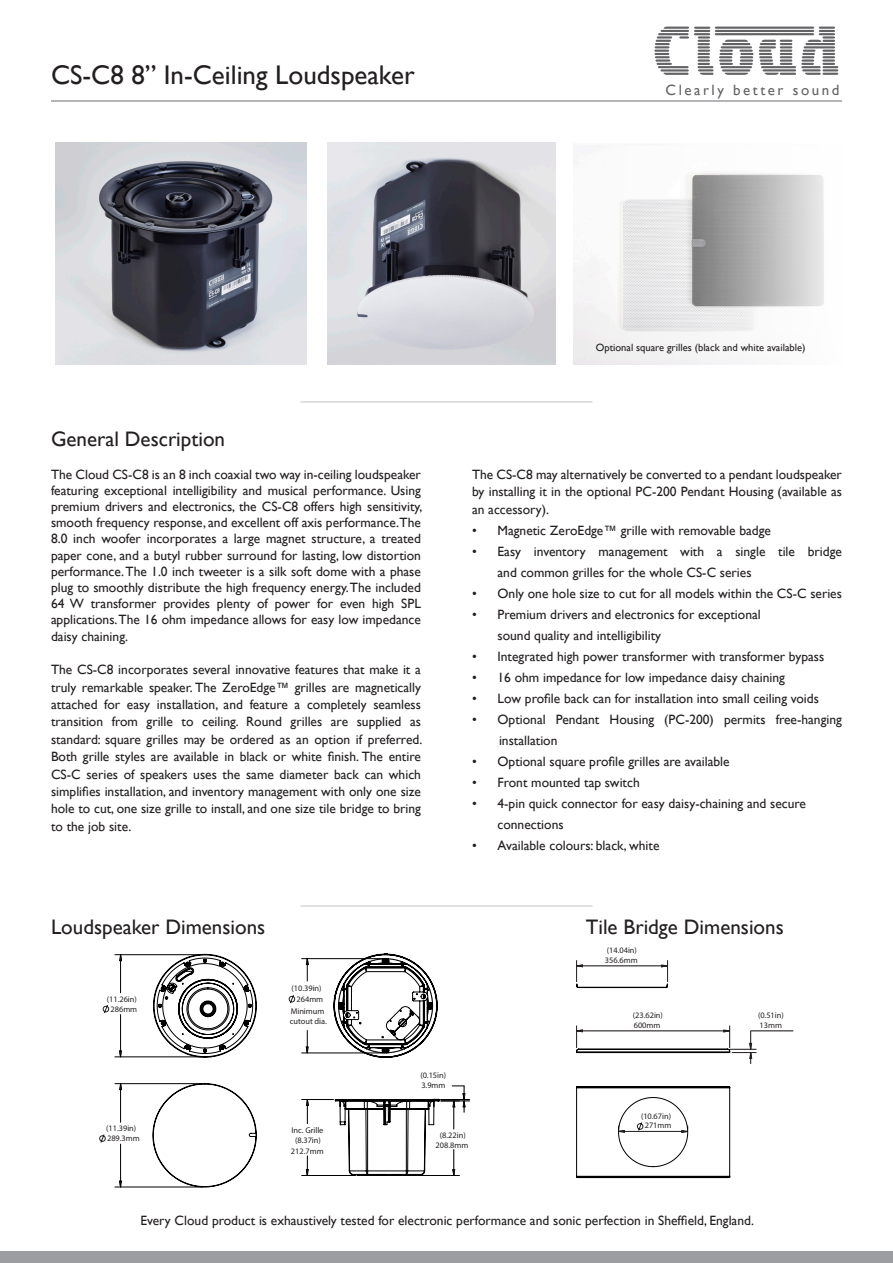
<style>
.page{position:relative;width:893px;height:1263px;background:#fff}
.page>*{position:absolute;margin:0;border:0;box-sizing:border-box;transform-origin:0 0}
.Heading{font:27px "Gill Sans";color:#231f20}
.Sub_Heading{font:21px "Gill Sans";color:#231f20}
.t1{font:15px "Gill Sans";letter-spacing:.17em;color:#636366}
.Normal{font:13.5px/17.4px "Gill Sans";color:#231f20}
.Normal-2{font:10.5px "Gill Sans";color:#231f20}
.t2{font:8.4px/9.3px "Trade Gothic";color:#231f20;text-align:center}
</style>
<div class="page">
<svg style="left:654px;top:27px;width:184px;height:48px"></svg>
<hr style="left:51px;top:100px;width:791px;height:2px;background:#9b9da0">
<div style="left:0;top:1252px;width:893px;height:11px;background:#9b9da0"></div>
<hr style="left:300px;top:906px;width:292px;height:1px;background:#c2c3c6">
<svg style="left:288px;top:995px;width:7px;height:9px"></svg>
<svg style="left:99px;top:1134px;width:7px;height:9px"></svg>
<svg style="left:103px;top:1005px;width:6px;height:9px"></svg>
<hr style="left:302px;top:1052px;width:81px;height:1px;background:#000">
<hr style="left:302px;top:958px;width:81px;height:1px;background:#000">
<hr style="left:115px;top:1083px;width:87px;height:1px;background:#000">
<hr style="left:115px;top:1187px;width:87px;height:1px;background:#000">
<hr style="left:115px;top:954px;width:87px;height:1px;background:#000">
<hr style="left:115px;top:1056px;width:87px;height:1px;background:#000">
<svg style="left:306px;top:958px;width:3px;height:96px"></svg>
<svg style="left:119px;top:954px;width:3px;height:234px"></svg>
<svg style="left:152px;top:1083px;width:105px;height:105px"></svg>
<hr style="left:302px;top:1175px;width:54px;height:1px;background:#000">
<hr style="left:302px;top:1099px;width:31px;height:1px;background:#000">
<svg style="left:306px;top:1156px;width:3px;height:19px"></svg>
<svg style="left:306px;top:1100px;width:3px;height:24px"></svg>
<svg style="left:333px;top:905px;width:137px;height:347px"></svg>
<hr style="left:751px;top:1030px;width:42px;height:1px;background:#231f20">
<svg style="left:576px;top:960px;width:180px;height:218px"></svg>
<svg style="left:153px;top:953px;width:104px;height:105px"></svg>
<hr style="left:300px;top:401px;width:292px;height:1px;background:#c2c3c6">
<img style="left:56px;top:142px;width:250px;height:222px">
<img style="left:327px;top:143px;width:229px;height:221px">
<img style="left:573px;top:145px;width:251px;height:220px">
<p class="Heading" style="left:51px;top:59px;width:365px">CS-C8 8” In-Ceiling Loudspeaker</p>
<p class="t1" style="left:666px;top:81px;width:175px">Clearly better sound</p>
<p class="Normal-2" style="left:596px;top:341px;width:211px">Optional square grilles (black and white available)</p>
<p class="Sub_Heading" style="left:51px;top:427px;width:176px">General Description</p>
<p class="Normal" style="left:51px;top:466px;width:373px;line-height:16.2px;text-align:justify">The Cloud CS-C8 is an 8 inch coaxial two way in-ceiling loudspeaker featuring exceptional intelligibility and musical performance. Using premium drivers and electronics, the CS-C8 offers high sensitivity, smooth frequency response, and excellent off axis performance.The 8.0 inch woofer incorporates a large magnet structure, a treated paper cone, and a butyl rubber surround for lasting, low distortion performance. The 1.0 inch tweeter is a silk soft dome with a phase plug to smoothly distribute the high frequency energy. The included 64 W transformer provides plenty of power for even high SPL applications. The 16 ohm impedance allows for easy low impedance daisy chaining.</p>
<p class="Normal" style="left:51px;top:661px;width:373px;text-align:justify">The CS-C8 incorporates several innovative features that make it a truly remarkable speaker. The ZeroEdge™ grilles are magnetically attached for easy installation, and feature a completely seamless transition from grille to ceiling. Round grilles are supplied as standard: square grilles may be ordered as an option if preferred.<br>Both grille styles are available in black or white finish. The entire CS-C series of speakers uses the same diameter back can which simplifies installation, and inventory management with only one size hole to cut, one size grille to install, and one size tile bridge to bring to the job site.</p>
<p class="Normal" style="left:472px;top:466px;width:371px;text-align:justify">The CS-C8 may alternatively be converted to a pendant loudspeaker by installing it in the optional PC-200 Pendant Housing (available as an accessory).</p>
<p class="Normal" style="left:472px;top:522px;width:301px">• Magnetic ZeroEdge™ grille with removable badge</p>
<p class="Normal" style="left:497px;top:541px;width:346px;line-height:21px;text-indent:-26px">• Easy inventory management with a single tile bridge and common grilles for the whole CS-C series</p>
<p class="Normal" style="left:472px;top:585px;width:371px">• Only one hole size to cut for all models within the CS-C series</p>
<p class="Normal" style="left:497px;top:604px;width:265px;line-height:21px;text-indent:-26px">• Premium drivers and electronics for exceptional sound quality and intelligibility</p>
<p class="Normal" style="left:472px;top:648px;width:354px">• Integrated high power transformer with transformer bypass</p>
<p class="Normal" style="left:472px;top:669px;width:314px">• 16 ohm impedance for low impedance daisy chaining</p>
<p class="Normal" style="left:472px;top:690px;width:348px">• Low profile back can for installation into small ceiling voids</p>
<p class="Normal" style="left:499px;top:709px;width:344px;line-height:21px;text-indent:-27px">• Optional Pendant Housing (PC-200) permits free-hanging installation</p>
<p class="Normal" style="left:472px;top:753px;width:259px">• Optional square profile grilles are available</p>
<p class="Normal" style="left:472px;top:774px;width:169px">• Front mounted tap switch</p>
<p class="Normal" style="left:497px;top:793px;width:310px;line-height:21px;text-indent:-26px">• 4-pin quick connector for easy daisy-chaining and secure connections</p>
<p class="Normal" style="left:472px;top:837px;width:189px">• Available colours: black, white</p>
<p class="Sub_Heading" style="left:51px;top:915px;width:216px">Loudspeaker Dimensions</p>
<p class="t2" style="left:107px;top:993px;width:32px;line-height:10.6px">(11.26in)<br>286mm</p>
<p class="t2" style="left:291px;top:982px;width:35px;line-height:11.6px">(10.39in)<br>264mm<br>Minimum</p>
<p class="t2" style="left:290px;top:1016px;width:39px">cutout dia.</p>
<p class="t2" style="left:420px;top:1071px;width:27px;text-align:left">(0.15in)<br>3.9mm</p>
<p class="Sub_Heading" style="left:586px;top:915px;width:200px">Tile Bridge Dimensions</p>
<p class="t2" style="left:605px;top:946px;width:34px;text-align:left">(14.04in)<br>356.6mm</p>
<p class="t2" style="left:633px;top:1011px;width:32px;text-align:left">(23.62in)<br>600mm</p>
<p class="t2" style="left:758px;top:1011px;width:27px;text-align:left">(0.51in)<br>13mm</p>
<p class="t2" style="left:106px;top:1123px;width:35px;line-height:9.9px;text-align:left">(11.39in)<br>289.3mm</p>
<p class="t2" style="left:291px;top:1125px;width:34px;line-height:10.4px">Inc. Grille (8.37in)<br>212.7mm</p>
<p class="t2" style="left:436px;top:1131px;width:34px">(8.22in)<br>208.8mm</p>
<p class="t2" style="left:641px;top:1111px;width:32px">(10.67in)<br>271mm</p>
<p class="Normal" style="left:140px;top:1211px;width:615px">Every Cloud product is exhaustively tested for electronic performance and sonic perfection in Sheffield, England.</p>
</div>
